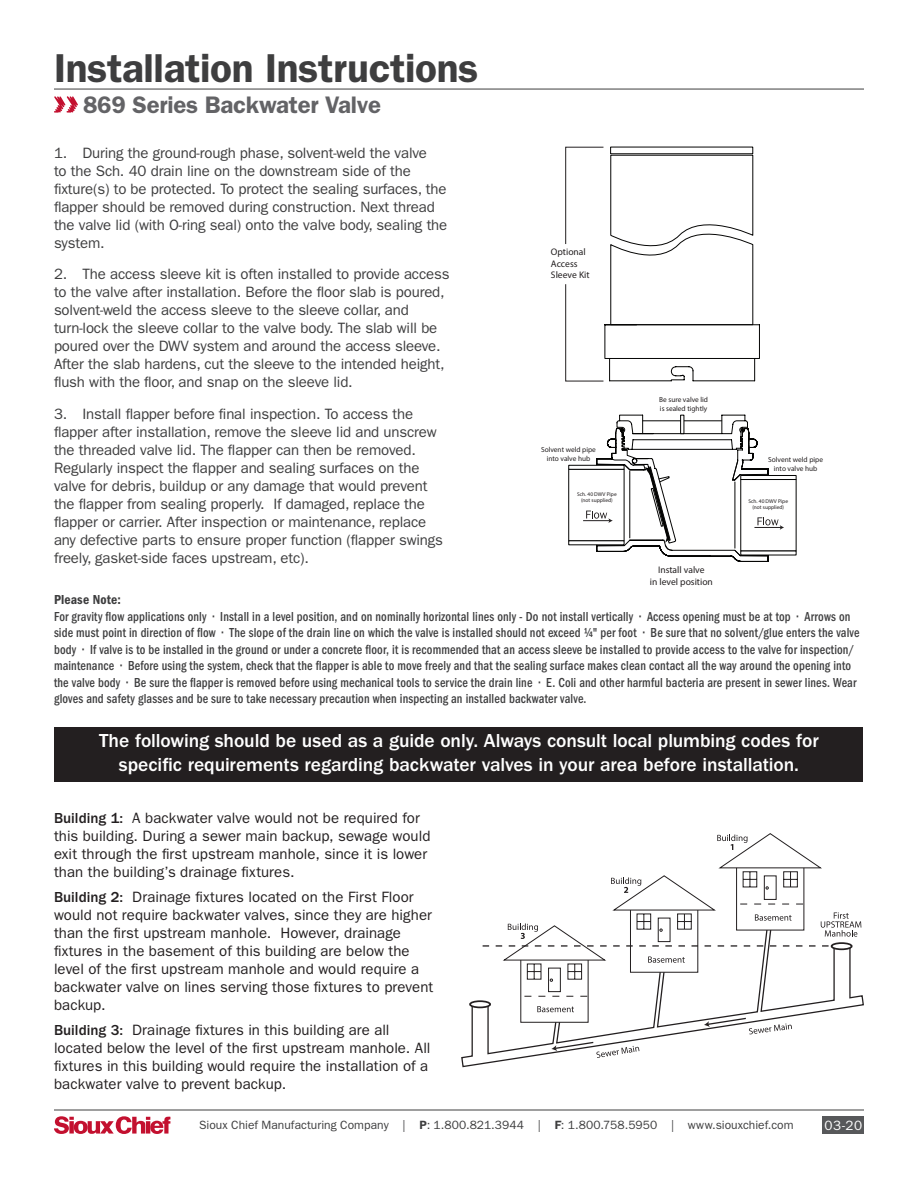
<style>
.page{position:relative;width:918px;height:1188px;background:#fff}
.page>*{position:absolute;margin:0;border:0;box-sizing:border-box;transform-origin:0 0}
.t1{font:600 40.5px "ITC Franklin Gothic Std";letter-spacing:-.01em;color:#3e3e3f}
.t2{font:600 24px "ITC Franklin Gothic Std";letter-spacing:-.01em;color:#636366}
.t3{font:500 19.5px/24px "ITC Franklin Gothic Std";letter-spacing:-.005em;color:#fff;text-align:center}
.t4{font:15px/18px "ITC Franklin Gothic Std";letter-spacing:-.01em;color:#3e3e3f}
.t5{font:15px/18px "ITC Franklin Gothic Std";letter-spacing:.005em;color:#231f20}
.t6{font:500 condensed 13.5px/16.5px "ITC Franklin Gothic Std";letter-spacing:.01em;color:#3e3e3f;scale:.91 1}
.t7{font:13.5px "ITC Franklin Gothic Std Dm Cd";letter-spacing:.01em;color:#3e3e3f}
.Spec_Title{font:13.5px "ITC Franklin Gothic Std";color:#fff}
.t8{font:12px "ITC Franklin Gothic Std";letter-spacing:.005em;color:#3e3e3f}
.t9{font:9.6px/11.6px "Myriad Pro";color:#231f20}
.t10{font:7.35px/8.9px "Myriad Pro";color:#231f20;text-align:center}
.t11{font:5.4px/6.6px "Myriad Pro";color:#231f20;text-align:center}
.s1{font-weight:500}
.s2{font-weight:600}
</style>
<div class="page">
<hr style="left:54px;top:89px;width:810px;height:1px;background:#3e3e3f">
<svg style="left:54px;top:96px;width:24px;height:17px"></svg>
<hr style="left:54px;top:1110px;width:810px;height:1px;background:#3e3e3f">
<div style="left:823px;top:1116px;width:41px;height:18px;background:#57585a"></div>
<svg style="left:54px;top:1116px;width:116px;height:18px"></svg>
<svg style="left:596px;top:147px;width:173px;height:415px"></svg>
<svg style="left:565px;top:147px;width:39px;height:235px"></svg>
<div style="left:568px;top:469px;width:57px;height:72px;background:#fff;border:1px solid #050504"></div>
<svg style="left:568px;top:465px;width:15px;height:5px"></svg>
<svg style="left:568px;top:540px;width:15px;height:5px"></svg>
<div style="left:740px;top:479px;width:57px;height:72px;background:#fff"></div>
<svg style="left:748px;top:475px;width:49px;height:5px"></svg>
<svg style="left:740px;top:551px;width:57px;height:4px"></svg>
<svg style="left:583px;top:414px;width:165px;height:135px"></svg>
<svg style="left:754px;top:517px;width:30px;height:13px"></svg>
<svg style="left:680px;top:415px;width:4px;height:19px"></svg>
<svg style="left:461px;top:922px;width:403px;height:145px"></svg>
<div style="left:520px;top:953px;width:69px;height:70px;background:#fff;border:1px solid #231f20"></div>
<svg style="left:537px;top:1006px;width:37px;height:6px"></svg>
<svg style="left:480px;top:833px;width:381px;height:164px"></svg>
<svg style="left:704px;top:1017px;width:88px;height:17px"></svg>
<svg style="left:551px;top:1041px;width:88px;height:17px"></svg>
<div style="left:470px;top:1001px;width:20px;height:6px;background:#fff;border-radius:50%"></div>
<div style="left:469px;top:1000px;width:22px;height:8px;border:2px solid #231f20;border-radius:50%"></div>
<div style="left:55px;top:728px;width:808px;height:54px;background:#231f20"></div>
<p class="t1" style="left:54px;top:44px;width:426px">Installation Instructions</p>
<p class="t2" style="left:83px;top:90px;width:300px">869 Series Backwater Valve</p>
<p class="t4" style="left:54px;top:144px;width:395px">1. During the ground-rough phase, solvent-weld the valve<br>to the Sch. 40 drain line on the downstream side of the fixture(s) to be protected. To protect the sealing surfaces, the flapper should be removed during construction. Next thread the valve lid (with O-ring seal) onto the valve body, sealing the system.</p>
<p class="t4" style="left:54px;top:265px;width:397px">2. The access sleeve kit is often installed to provide access to the valve after installation. Before the floor slab is poured, solvent-weld the access sleeve to the sleeve collar, and turn-lock the sleeve collar to the valve body. The slab will be poured over the DWV system and around the access sleeve.<br>After the slab hardens, cut the sleeve to the intended height, flush with the floor, and snap on the sleeve lid.</p>
<p class="t4" style="left:54px;top:405px;width:391px">3. Install flapper before final inspection. To access the flapper after installation, remove the sleeve lid and unscrew the threaded valve lid. The flapper can then be removed.<br>Regularly inspect the flapper and sealing surfaces on the valve for debris, buildup or any damage that would prevent the flapper from sealing properly. If damaged, replace the flapper or carrier. After inspection or maintenance, replace any defective parts to ensure proper function (flapper swings freely, gasket-side faces upstream, etc).</p>
<p class="t9" style="left:551px;top:246px;width:40px">Optional<br>Access<br>Sleeve Kit</p>
<p class="t10" style="left:541px;top:445px;width:56px">Solvent weld pipe into valve hub</p>
<p class="t11" style="left:577px;top:491px;width:41px">Sch. 40 DWV Pipe (not supplied)</p>
<p class="t10" style="left:659px;top:395px;width:50px;text-align:left">Be sure valve lid is sealed tightly</p>
<p class="t9" style="left:650px;top:564px;width:64px;text-align:center">Install valve<br>in level position</p>
<p class="t10" style="left:768px;top:455px;width:56px">Solvent weld pipe into valve hub</p>
<p class="t11" style="left:748px;top:497px;width:41px">Sch. 40 DWV Pipe (not supplied)</p>
<p class="t7" style="left:54px;top:592px;width:68px">Please Note:</p>
<p class="t6" style="left:54px;top:608px;width:887px">For gravity flow applications only • Install in a level position, and on nominally horizontal lines only - Do not install vertically • Access opening must be at top • Arrows on side must point in direction of flow • The slope of the drain line on which the valve is installed should not exceed ¼" per foot • Be sure that no solvent/glue enters the valve body • If valve is to be installed in the ground or under a concrete floor, it is recommended that an access sleeve be installed to provide access to the valve for inspection/ maintenance • Before using the system, check that the flapper is able to move freely and that the sealing surface makes clean contact all the way around the opening into the valve body • Be sure the flapper is removed before using mechanical tools to service the drain line • E. Coli and other harmful bacteria are present in sewer lines. Wear gloves and safety glasses and be sure to take necessary precaution when inspecting an installed backwater valve.</p>
<p class="t3" style="left:99px;top:729px;width:721px">The following should be used as a guide only. Always consult local plumbing codes for specific requirements regarding backwater valves in your area before installation.</p>
<p class="t5" style="left:54px;top:809px;width:378px"><span class="s1">Building 1:</span> A backwater valve would not be required for this building. During a sewer main backup, sewage would exit through the first upstream manhole, since it is lower than the building’s drainage fixtures.</p>
<p class="t5" style="left:54px;top:888px;width:381px"><span class="s1">Building 2:</span> Drainage fixtures located on the First Floor would not require backwater valves, since they are higher than the first upstream manhole. However, drainage fixtures in the basement of this building are below the level of the first upstream manhole and would require a backwater valve on lines serving those fixtures to prevent backup.</p>
<p class="t5" style="left:54px;top:1021px;width:378px"><span class="s1">Building 3:</span> Drainage fixtures in this building are all located below the level of the first upstream manhole. All fixtures in this building would require the installation of a backwater valve to prevent backup.</p>
<p class="t8" style="left:199px;top:1118px;width:596px">Sioux Chief Manufacturing Company | <span class="s2">P</span>: 1.800.821.3944 | <span class="s2">F</span>: 1.800.758.5950 | www.siouxchief.com</p>
<p class="Spec_Title" style="left:824px;top:1117px;width:39px">03-20</p>
</div>
